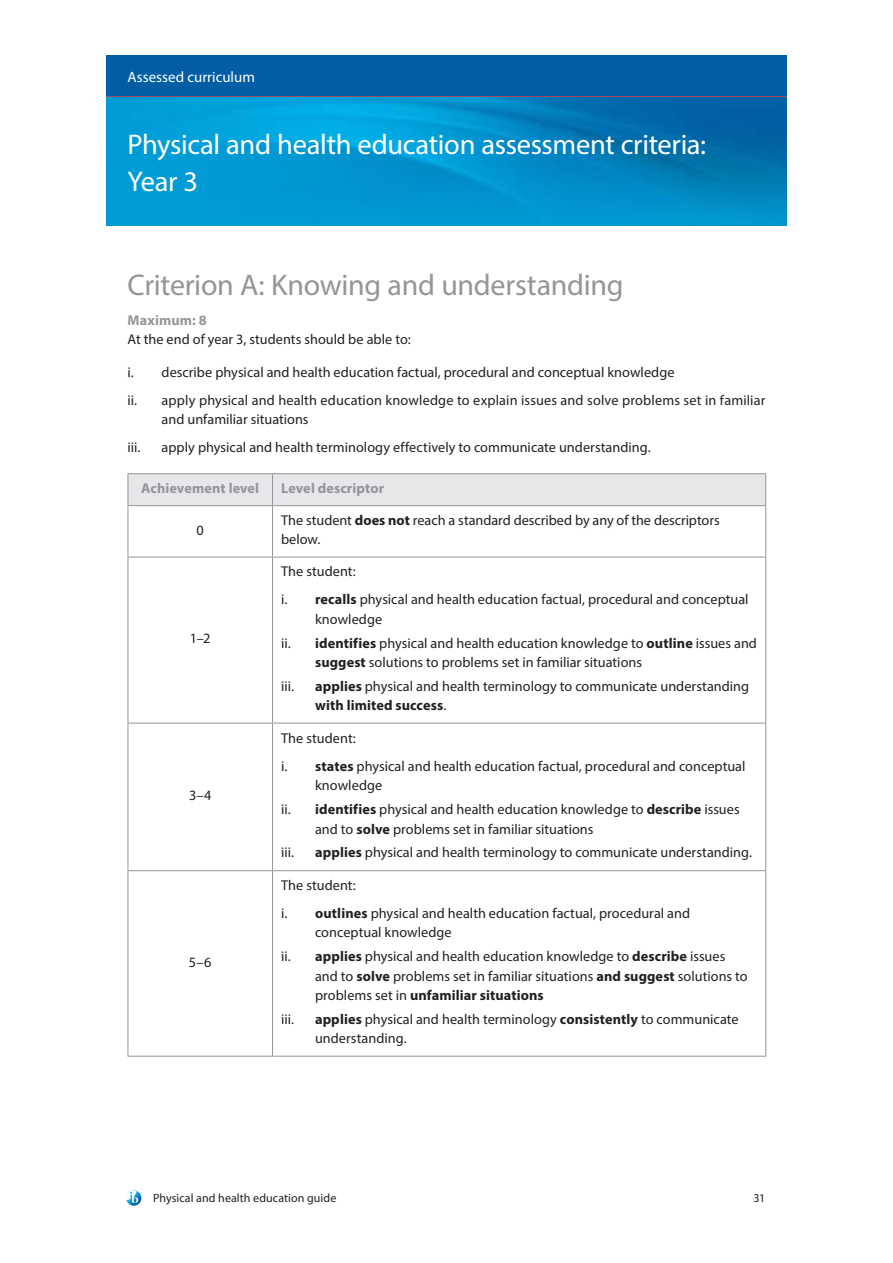
<style>
.page{position:relative;width:893px;height:1263px;background:#fff}
.page>*{position:absolute;margin:0;border:0;box-sizing:border-box;transform-origin:0 0}
.t1{font:30px "Myriad Pro";letter-spacing:-.01em;color:#939598}
.t2{font:28.5px/36.8px "Myriad Pro";letter-spacing:-.01em;color:#fff}
.t3{font:15px "Myriad Pro";color:#fff}
.t4{font:14.25px/28px "Myriad Pro";color:#231f20}
.t5{font:700 14.25px "Myriad Pro";letter-spacing:.005em;color:#939598}
.t6{font:12px "Myriad Pro";letter-spacing:.005em;color:#231f20}
.s1{font-weight:700}
</style>
<div class="page">
<div style="left:106px;top:55px;width:681px;height:43px;background:#015ea4"></div>
<hr style="left:106px;top:96px;width:681px;height:3px;background:#ee3d43">
<svg style="left:126px;top:1190px;width:15px;height:16px"></svg>
<img style="left:106px;top:98px;width:681px;height:127px">
<div style="left:129px;top:474px;width:636px;height:31px;background:#e6e7e9"></div>
<hr style="left:128px;top:473px;width:145px;height:1px;background:#939598">
<hr style="left:128px;top:474px;width:1px;height:31px;background:#939598">
<hr style="left:273px;top:473px;width:493px;height:1px;background:#939598">
<hr style="left:272px;top:474px;width:1px;height:31px;background:#939598">
<hr style="left:765px;top:474px;width:1px;height:31px;background:#939598">
<hr style="left:128px;top:505px;width:145px;height:1px;background:#939598">
<hr style="left:128px;top:506px;width:1px;height:51px;background:#939598">
<hr style="left:273px;top:505px;width:493px;height:1px;background:#939598">
<hr style="left:272px;top:506px;width:1px;height:51px;background:#939598">
<hr style="left:765px;top:506px;width:1px;height:51px;background:#939598">
<hr style="left:128px;top:557px;width:145px;height:1px;background:#939598">
<hr style="left:128px;top:557px;width:1px;height:166px;background:#939598">
<hr style="left:273px;top:557px;width:493px;height:1px;background:#939598">
<hr style="left:272px;top:557px;width:1px;height:166px;background:#939598">
<hr style="left:765px;top:557px;width:1px;height:166px;background:#939598">
<hr style="left:128px;top:723px;width:145px;height:1px;background:#939598">
<hr style="left:128px;top:723px;width:1px;height:147px;background:#939598">
<hr style="left:273px;top:723px;width:493px;height:1px;background:#939598">
<hr style="left:272px;top:723px;width:1px;height:147px;background:#939598">
<hr style="left:765px;top:723px;width:1px;height:147px;background:#939598">
<hr style="left:128px;top:870px;width:145px;height:1px;background:#939598">
<hr style="left:128px;top:871px;width:1px;height:185px;background:#939598">
<hr style="left:273px;top:870px;width:493px;height:1px;background:#939598">
<hr style="left:272px;top:871px;width:1px;height:185px;background:#939598">
<hr style="left:765px;top:871px;width:1px;height:185px;background:#939598">
<hr style="left:128px;top:1056px;width:145px;height:1px;background:#939598">
<hr style="left:273px;top:1056px;width:493px;height:1px;background:#939598">
<p class="t3" style="left:128px;top:67px;width:129px">Assessed curriculum</p>
<h2 class="t2" style="left:128px;top:125px;width:580px">Physical and health education assessment criteria:<br>Year 3</h2>
<h1 class="t1" style="left:128px;top:266px;width:497px">Criterion A: Knowing and understanding</h1>
<p class="t5" style="left:128px;top:311px;width:81px">Maximum: 8</p>
<p class="t4" style="left:128px;top:325px;width:285px">At the end of year 3, students should be able to:</p>
<p class="t4" style="left:128px;top:357px;width:639px">i. describe physical and health education factual, procedural and conceptual knowledge<br>ii. apply physical and health education knowledge to explain issues and solve problems set in familiar</p>
<p class="t4" style="left:162px;top:405px;width:149px">and unfamiliar situations</p>
<p class="t4" style="left:128px;top:433px;width:14px">iii.</p>
<p class="t4" style="left:162px;top:433px;width:491px">apply physical and health terminology effectively to communicate understanding.</p>
<p class="t5" style="left:141px;top:479px;width:120px">Achievement level</p>
<p class="t5" style="left:281px;top:479px;width:105px">Level descriptor</p>
<p class="t4" style="left:197px;top:516px;width:9px">0</p>
<p class="t4" style="left:281px;top:510px;width:440px;line-height:19.5px">The student <span class="s1">does not</span> reach a standard described by any of the descriptors below.</p>
<p class="t4" style="left:190px;top:624px;width:22px">1–2</p>
<p class="t4" style="left:189px;top:781px;width:24px">3–4</p>
<p class="t4" style="left:189px;top:947px;width:24px">5–6</p>
<p class="t4" style="left:281px;top:557px;width:469px">The student:<br>i. <span class="s1">recalls</span> physical and health education factual, procedural and conceptual</p>
<p class="t4" style="left:281px;top:607px;width:477px;line-height:23.7px;text-indent:34px">knowledge<br>ii. <span class="s1">identifies</span> physical and health education knowledge to <span class="s1">outline</span> issues and</p>
<p class="t4" style="left:315px;top:648px;width:328px"><span class="s1">suggest</span> solutions to problems set in familiar situations</p>
<p class="t4" style="left:281px;top:672px;width:14px">iii.</p>
<p class="t4" style="left:315px;top:676px;width:436px;line-height:19.5px"><span class="s1">applies</span> physical and health terminology to communicate understanding <span class="s1">with limited success</span>.</p>
<p class="t4" style="left:281px;top:724px;width:466px">The student:<br>i. <span class="s1">states</span> physical and health education factual, procedural and conceptual</p>
<p class="t4" style="left:281px;top:773px;width:460px;line-height:23.7px;text-indent:34px">knowledge<br>ii. <span class="s1">identifies</span> physical and health education knowledge to <span class="s1">describe</span> issues</p>
<p class="t4" style="left:315px;top:814px;width:280px">and to <span class="s1">solve</span> problems set in familiar situations</p>
<p class="t4" style="left:281px;top:838px;width:14px">iii.</p>
<p class="t4" style="left:315px;top:838px;width:439px"><span class="s1">applies</span> physical and health terminology to communicate understanding.</p>
<p class="t4" style="left:281px;top:871px;width:411px">The student:<br>i. <span class="s1">outlines</span> physical and health education factual, procedural and</p>
<p class="t4" style="left:281px;top:920px;width:446px;line-height:23.7px;text-indent:34px">conceptual knowledge<br>ii. <span class="s1">applies</span> physical and health education knowledge to <span class="s1">describe</span> issues</p>
<p class="t4" style="left:315px;top:966px;width:434px;line-height:19.5px">and to <span class="s1">solve</span> problems set in familiar situations <span class="s1">and suggest</span> solutions to problems set in <span class="s1">unfamiliar situations</span></p>
<p class="t4" style="left:281px;top:1005px;width:14px">iii.</p>
<p class="t4" style="left:315px;top:1009px;width:425px;line-height:19.5px"><span class="s1">applies</span> physical and health terminology <span class="s1">consistently</span> to communicate understanding.</p>
<p class="t6" style="left:153px;top:1190px;width:185px">Physical and health education guide</p>
<p class="t6" style="left:754px;top:1190px;width:13px">31</p>
</div>
